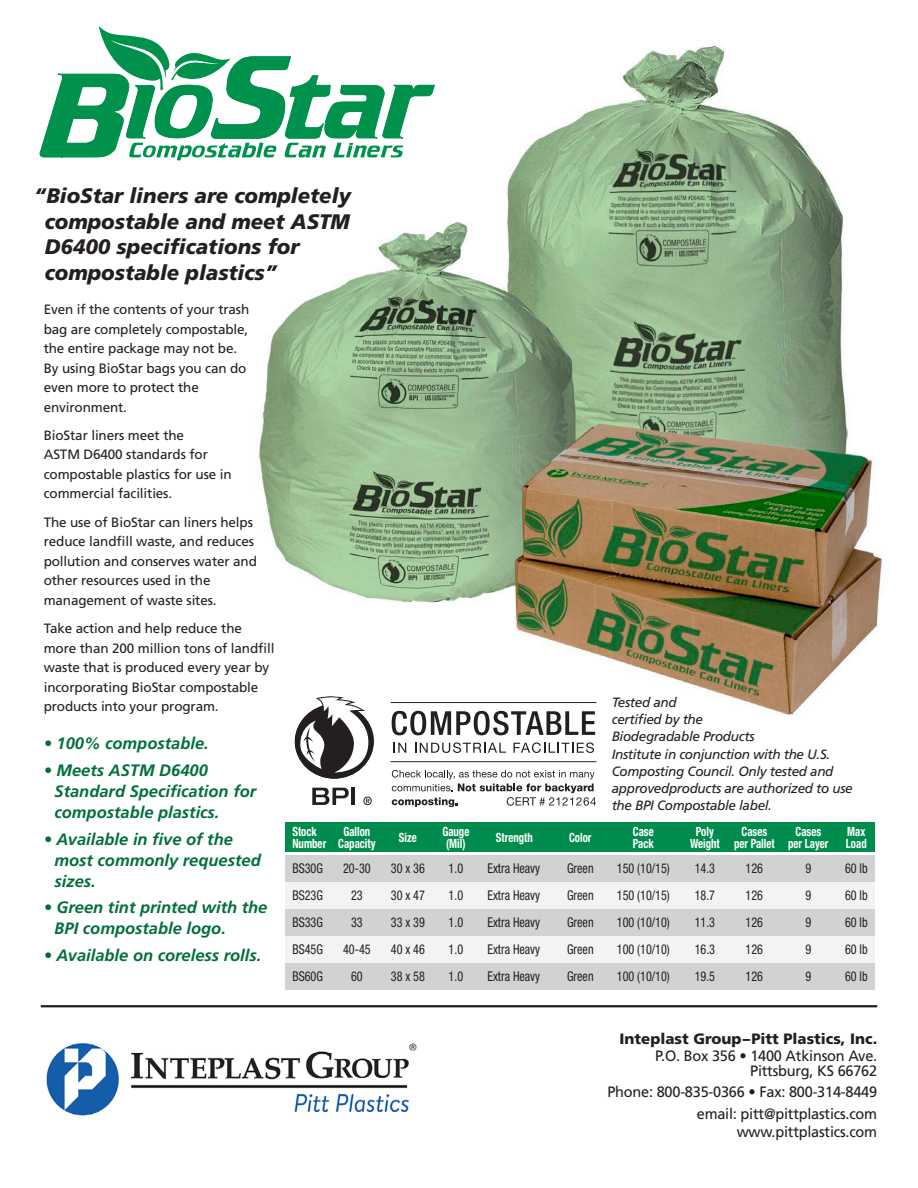
<style>
.page{position:relative;width:918px;height:1188px;background:#fff}
.page>*{position:absolute;margin:0;border:0;box-sizing:border-box;transform-origin:0 0}
.t1{font:italic 900 21px/25.5px "Frutiger";color:#231f20}
.t2{font:italic 700 16.5px/21px "Frutiger";color:#006f3c}
.t3{font:15px "Frutiger";letter-spacing:-.015em;color:#231f20}
.t4{font:900 15px "Frutiger";color:#231f20}
.t5{font:13.5px/19.5px "Frutiger";letter-spacing:-.01em;color:#231f20}
.t6{font:condensed 13.5px "Helvetica Neue";color:#231f20;scale:.9 1}
.t7{font:italic 13.5px/17.2px "Frutiger";letter-spacing:-.025em;color:#231f20}
.t8{font:700 condensed 12.75px "Helvetica Neue";color:#fff;scale:.85 1}
</style>
<div class="page">
<img style="left:46px;top:1043px;width:371px;height:73px">
<hr style="left:41px;top:1005px;width:836px;height:2px;background:#231f20">
<img style="left:258px;top:45px;width:625px;height:676px">
<svg style="left:40px;top:26px;width:395px;height:134px"></svg>
<svg style="left:392px;top:711px;width:203px;height:24px"></svg>
<svg style="left:295px;top:696px;width:79px;height:82px"></svg>
<svg style="left:312px;top:788px;width:37px;height:17px"></svg>
<hr style="left:351px;top:788px;width:4px;height:17px;background:#231f20">
<svg style="left:363px;top:797px;width:9px;height:8px"></svg>
<svg style="left:394px;top:743px;width:12px;height:10px"></svg>
<svg style="left:415px;top:742px;width:91px;height:11px"></svg>
<svg style="left:514px;top:742px;width:80px;height:11px"></svg>
<hr style="left:391px;top:702px;width:205px;height:1px;background:#212727">
<hr style="left:391px;top:761px;width:205px;height:1px;background:#212727">
<svg style="left:392px;top:770px;width:204px;height:37px"></svg>
<div style="left:285px;top:855px;width:590px;height:27px;background:#d1d2d4"></div>
<div style="left:285px;top:882px;width:590px;height:27px;background:#f2f3f4"></div>
<div style="left:285px;top:909px;width:590px;height:27px;background:#d1d2d4"></div>
<div style="left:285px;top:936px;width:590px;height:27px;background:#f2f3f4"></div>
<div style="left:285px;top:963px;width:590px;height:27px;background:#d1d2d4"></div>
<div style="left:285px;top:822px;width:590px;height:30px;background:#008c4d"></div>
<p class="t1" style="left:45px;top:183px;width:308px;text-indent:-11px">“BioStar liners are completely compostable and meet ASTM<br>D6400 specifications for compostable plastics”</p>
<p class="t5" style="left:44px;top:300px;width:207px">Even if the contents of your trash bag are completely compostable, the entire package may not be.<br>By using BioStar bags you can do even more to protect the environment.</p>
<p class="t5" style="left:44px;top:426px;width:189px">BioStar liners meet the<br>ASTM D6400 standards for compostable plastics for use in commercial facilities.</p>
<p class="t5" style="left:44px;top:513px;width:215px">The use of BioStar can liners helps reduce landfill waste, and reduces pollution and conserves water and other resources used in the management of waste sites.</p>
<p class="t5" style="left:44px;top:619px;width:232px">Take action and help reduce the more than 200 million tons of landfill waste that is produced every year by incorporating BioStar compostable products into your program.</p>
<p class="t2" style="left:44px;top:732px;width:167px">• 100% compostable.</p>
<p class="t2" style="left:55px;top:759px;width:203px;text-indent:-11px">• Meets ASTM D6400<br>Standard Specification for compostable plastics.</p>
<p class="t2" style="left:55px;top:828px;width:208px;text-indent:-11px">• Available in five of the most commonly requested sizes.</p>
<p class="t2" style="left:55px;top:897px;width:214px;text-indent:-11px">• Green tint printed with the<br>BPI compostable logo.</p>
<p class="t2" style="left:44px;top:945px;width:219px">• Available on coreless rolls.</p>
<p class="t7" style="left:612px;top:693px;width:243px">Tested and<br>certified by the<br>Biodegradable Products<br>Institute in conjunction with the U.S.<br>Composting Council. Only tested and approvedproducts are authorized to use the BPI Compostable label.</p>
<p class="t8" style="left:292px;top:824px;width:30px">Stock</p>
<p class="t8" style="left:343px;top:824px;width:33px">Gallon</p>
<p class="t8" style="left:399px;top:830px;width:23px">Size</p>
<p class="t8" style="left:442px;top:824px;width:33px">Gauge</p>
<p class="t8" style="left:633px;top:824px;width:26px">Case</p>
<p class="t8" style="left:696px;top:824px;width:23px">Poly</p>
<p class="t8" style="left:742px;top:824px;width:32px">Cases</p>
<p class="t8" style="left:796px;top:824px;width:32px">Cases</p>
<p class="t8" style="left:847px;top:824px;width:23px">Max</p>
<p class="t8" style="left:496px;top:830px;width:45px">Strength</p>
<p class="t8" style="left:569px;top:830px;width:28px">Color</p>
<p class="t8" style="left:292px;top:836px;width:99px">Number Capacity</p>
<p class="t8" style="left:446px;top:836px;width:25px">(Mil)</p>
<p class="t8" style="left:633px;top:836px;width:26px">Pack</p>
<p class="t8" style="left:690px;top:836px;width:164px">Weight per Pallet per Layer</p>
<p class="t8" style="left:846px;top:836px;width:26px">Load</p>
<p class="t6" style="left:292px;top:861px;width:35px">BS30G</p>
<p class="t6" style="left:343px;top:861px;width:32px">20-30</p>
<p class="t6" style="left:391px;top:861px;width:39px">30 x 36</p>
<p class="t6" style="left:449px;top:861px;width:18px">1.0</p>
<p class="t6" style="left:487px;top:861px;width:60px">Extra Heavy</p>
<p class="t6" style="left:567px;top:861px;width:31px">Green</p>
<p class="t6" style="left:617px;top:861px;width:60px">150 (10/15)</p>
<p class="t6" style="left:695px;top:861px;width:24px">14.3</p>
<p class="t6" style="left:746px;top:861px;width:21px">126</p>
<p class="t6" style="left:805px;top:861px;width:8px">9</p>
<p class="t6" style="left:845px;top:861px;width:27px">60 lb</p>
<p class="t6" style="left:292px;top:888px;width:35px">BS23G</p>
<p class="t6" style="left:351px;top:888px;width:14px">23</p>
<p class="t6" style="left:391px;top:888px;width:39px">30 x 47</p>
<p class="t6" style="left:449px;top:888px;width:18px">1.0</p>
<p class="t6" style="left:487px;top:888px;width:60px">Extra Heavy</p>
<p class="t6" style="left:567px;top:888px;width:31px">Green</p>
<p class="t6" style="left:617px;top:888px;width:60px">150 (10/15)</p>
<p class="t6" style="left:695px;top:888px;width:24px">18.7</p>
<p class="t6" style="left:746px;top:888px;width:21px">126</p>
<p class="t6" style="left:805px;top:888px;width:8px">9</p>
<p class="t6" style="left:845px;top:888px;width:27px">60 lb</p>
<p class="t6" style="left:292px;top:915px;width:35px">BS33G</p>
<p class="t6" style="left:351px;top:915px;width:14px">33</p>
<p class="t6" style="left:391px;top:915px;width:39px">33 x 39</p>
<p class="t6" style="left:449px;top:915px;width:18px">1.0</p>
<p class="t6" style="left:487px;top:915px;width:60px">Extra Heavy</p>
<p class="t6" style="left:567px;top:915px;width:31px">Green</p>
<p class="t6" style="left:617px;top:915px;width:60px">100 (10/10)</p>
<p class="t6" style="left:695px;top:915px;width:24px">11.3</p>
<p class="t6" style="left:746px;top:915px;width:21px">126</p>
<p class="t6" style="left:805px;top:915px;width:8px">9</p>
<p class="t6" style="left:845px;top:915px;width:27px">60 lb</p>
<p class="t6" style="left:292px;top:942px;width:35px">BS45G</p>
<p class="t6" style="left:343px;top:942px;width:32px">40-45</p>
<p class="t6" style="left:391px;top:942px;width:39px">40 x 46</p>
<p class="t6" style="left:449px;top:942px;width:18px">1.0</p>
<p class="t6" style="left:487px;top:942px;width:60px">Extra Heavy</p>
<p class="t6" style="left:567px;top:942px;width:31px">Green</p>
<p class="t6" style="left:617px;top:942px;width:60px">100 (10/10)</p>
<p class="t6" style="left:695px;top:942px;width:24px">16.3</p>
<p class="t6" style="left:746px;top:942px;width:21px">126</p>
<p class="t6" style="left:805px;top:942px;width:8px">9</p>
<p class="t6" style="left:845px;top:942px;width:27px">60 lb</p>
<p class="t6" style="left:292px;top:969px;width:35px">BS60G</p>
<p class="t6" style="left:351px;top:969px;width:14px">60</p>
<p class="t6" style="left:391px;top:969px;width:39px">38 x 58</p>
<p class="t6" style="left:449px;top:969px;width:18px">1.0</p>
<p class="t6" style="left:487px;top:969px;width:60px">Extra Heavy</p>
<p class="t6" style="left:567px;top:969px;width:31px">Green</p>
<p class="t6" style="left:617px;top:969px;width:60px">100 (10/10)</p>
<p class="t6" style="left:695px;top:969px;width:24px">19.5</p>
<p class="t6" style="left:746px;top:969px;width:21px">126</p>
<p class="t6" style="left:805px;top:969px;width:8px">9</p>
<p class="t6" style="left:845px;top:969px;width:27px">60 lb</p>
<p class="t4" style="left:620px;top:1030px;width:259px">Inteplast Group–Pitt Plastics, Inc.</p>
<p class="t3" style="left:655px;top:1047px;width:224px">P.O. Box 356 • 1400 Atkinson Ave.</p>
<p class="t3" style="left:750px;top:1062px;width:129px">Pittsburg, KS 66762</p>
<p class="t3" style="left:607px;top:1083px;width:271px">Phone: 800-835-0366 • Fax: 800-314-8449</p>
<p class="t3" style="left:697px;top:1105px;width:182px">email: pitt@pittplastics.com</p>
<p class="t3" style="left:737px;top:1123px;width:142px">www.pittplastics.com</p>
</div>
